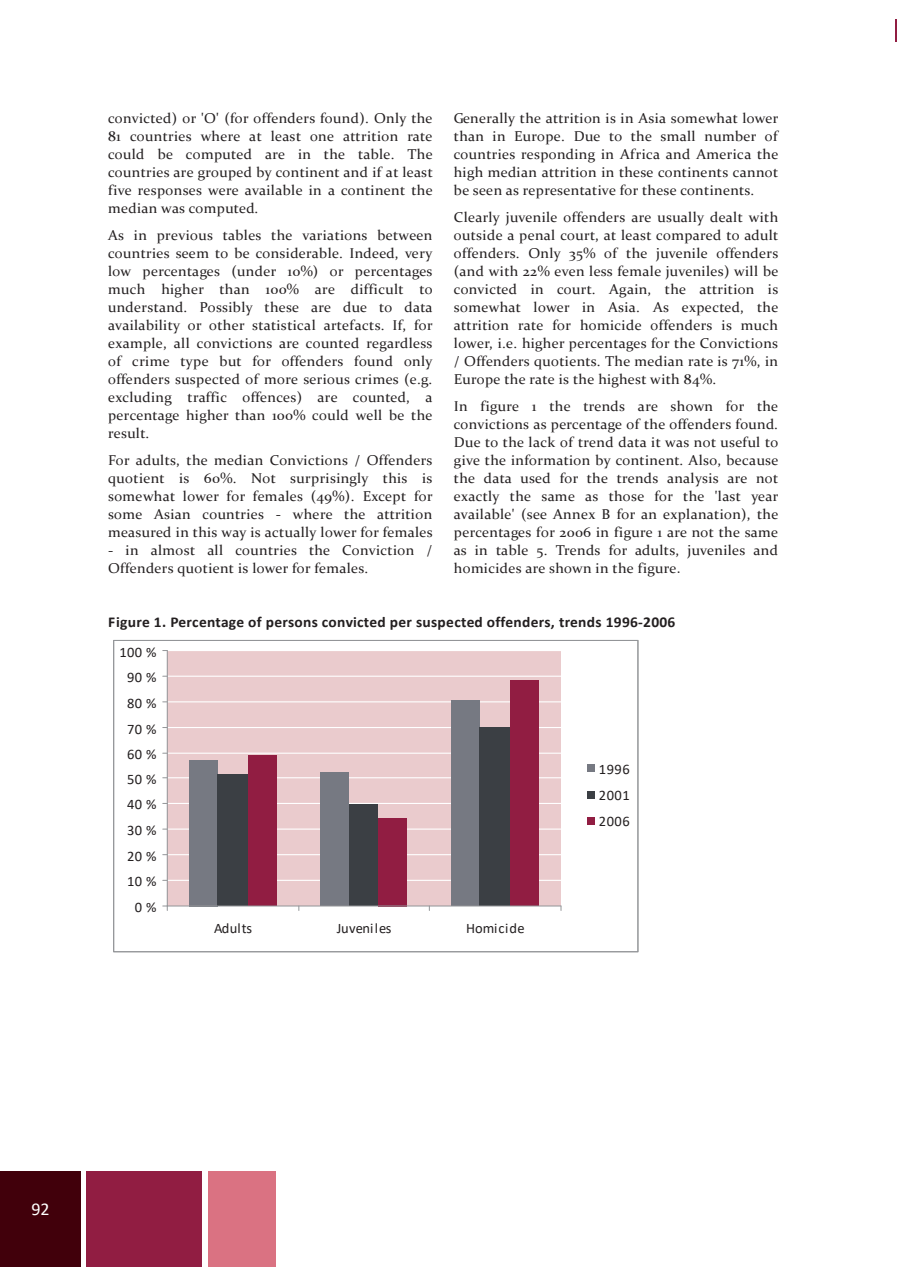
<style>
.page{position:relative;width:897px;height:1267px;background:#fff}
.page>*{position:absolute;margin:0;border:0;box-sizing:border-box;transform-origin:0 0}
.t1{font:18px "Calibri";color:#fff}
.t2{font:700 15px "Calibri";letter-spacing:.015em;color:#231f20}
.t3{font:14.55px/26.2px "Calibri";letter-spacing:.03em;color:#231f20;text-align:justify}
.t4{font:14.55px "Calibri";letter-spacing:.01em;color:#231f20}
.t5{font:14.25px/18px "Constantia";letter-spacing:.02em;color:#231f20;text-align:justify}
.s1{font-family:"Times New Roman";font-size:15px}
</style>
<div class="page">
<div style="left:209px;top:1171px;width:67px;height:95px;background:#da7282"></div>
<div style="left:86px;top:1171px;width:116px;height:95px;background:#911d42"></div>
<div style="left:0;top:1171px;width:80px;height:95px;background:#41000b"></div>
<div style="left:167px;top:650px;width:394px;height:256px;background:#eacbcd"></div>
<hr style="left:167px;top:879px;width:394px;height:1px;background:#fff">
<hr style="left:167px;top:854px;width:394px;height:1px;background:#fff">
<hr style="left:167px;top:828px;width:394px;height:1px;background:#fff">
<hr style="left:167px;top:802px;width:394px;height:2px;background:#fff">
<hr style="left:167px;top:777px;width:394px;height:1px;background:#fff">
<hr style="left:167px;top:752px;width:394px;height:1px;background:#fff">
<hr style="left:167px;top:727px;width:394px;height:1px;background:#fff">
<hr style="left:167px;top:701px;width:394px;height:1px;background:#fff">
<hr style="left:167px;top:675px;width:394px;height:1px;background:#fff">
<hr style="left:167px;top:650px;width:394px;height:1px;background:#fff">
<div style="left:188px;top:760px;width:29px;height:146px;background:#767982"></div>
<div style="left:320px;top:772px;width:29px;height:134px;background:#767982"></div>
<div style="left:450px;top:700px;width:29px;height:206px;background:#767982"></div>
<div style="left:217px;top:774px;width:31px;height:132px;background:#3b3f44"></div>
<div style="left:349px;top:804px;width:29px;height:102px;background:#3b3f44"></div>
<div style="left:479px;top:727px;width:30px;height:179px;background:#3b3f44"></div>
<div style="left:248px;top:755px;width:29px;height:151px;background:#911d42"></div>
<div style="left:378px;top:818px;width:29px;height:88px;background:#911d42"></div>
<div style="left:509px;top:680px;width:29px;height:226px;background:#911d42"></div>
<hr style="left:167px;top:650px;width:1px;height:256px;background:#939598">
<hr style="left:167px;top:905px;width:394px;height:1px;background:#939598">
<svg style="left:163px;top:905px;width:5px;height:5px"></svg>
<div style="left:586px;top:764px;width:8px;height:8px;background:#767982"></div>
<div style="left:586px;top:791px;width:8px;height:8px;background:#3b3f44"></div>
<div style="left:586px;top:816px;width:8px;height:8px;background:#911d42"></div>
<div style="left:114px;top:640px;width:524px;height:311px;border:1px solid #939598"></div>
<svg style="left:895px;top:19px;width:1px;height:23px"></svg>
<p class="t5" style="left:108px;top:108px;width:326px">convicted) or 'O' (for offenders found). Only the 81 countries where at least one attrition rate could be computed are in the table. The countries are grouped by continent and if at least five responses were available in a continent the median was computed.</p>
<p class="t5" style="left:108px;top:225px;width:326px">As in previous tables the variations between countries seem to be considerable. Indeed, very low percentages (under 10%) or percentages much higher than 100% are difficult to understand. Possibly these are due to data availability or other statistical artefacts. If, for example, all convictions are counted regardless of crime type but for offenders found only offenders suspected of more serious crimes (e.g. excluding traffic offences) are counted, a percentage higher than 100% could well be the result.</p>
<p class="t5" style="left:108px;top:450px;width:326px">For adults, the median Convictions / Offenders quotient is 60%. Not surprisingly this is somewhat lower for females (49%). Except for some Asian countries - where the attrition measured in this way is actually lower for females</p>
<p class="t5" style="left:108px;top:540px;width:325px">- in almost all countries the Conviction /<br>Offenders quotient is lower for females.</p>
<p class="t5" style="left:454px;top:108px;width:326px">Generally the attrition is in Asia somewhat lower than in Europe. Due to the small number of countries responding in Africa and America the high median attrition in these continents cannot be seen as representative for these continents.</p>
<p class="t5" style="left:454px;top:207px;width:326px">Clearly juvenile offenders are usually dealt with outside a penal court, at least compared to adult offenders. Only 35% of the juvenile offenders (and with 22% even less female juveniles) will be convicted in court. Again, the attrition is somewhat lower in Asia. As expected, the attrition rate for homicide offenders is much lower, i.e. higher percentages for the Convictions / Offenders quotients. The median rate is 71%, in Europe the rate is the highest with 84%.</p>
<p class="t5" style="left:454px;top:396px;width:326px">In figure 1 the trends are shown for the convictions as percentage of the offenders found.<br>Due to the lack of trend data it was not useful to give the information by continent. Also, because the data used for the trends analysis are not exactly the same as those for the 'last year available' (see Annex B for an explanation), the percentages for 2006 in figure 1 are not the same as in table 5. Trends for adults, juveniles and homicides are shown in the figure<span class="s1">.</span></p>
<p class="t2" style="left:108px;top:611px;width:568px">Figure 1. Percentage of persons convicted per suspected offenders, trends 1996-2006</p>
<p class="t3" style="left:119px;top:638px;width:39px">100 %</p>
<p class="t3" style="left:127px;top:664px;width:31px">90 %</p>
<p class="t3" style="left:127px;top:689px;width:31px">80 %</p>
<p class="t3" style="left:127px;top:715px;width:31px">70 %</p>
<p class="t3" style="left:127px;top:741px;width:31px">60 %</p>
<p class="t3" style="left:127px;top:765px;width:31px">50 %</p>
<p class="t3" style="left:127px;top:791px;width:31px">40 %</p>
<p class="t3" style="left:127px;top:816px;width:31px">30 %</p>
<p class="t3" style="left:127px;top:842px;width:31px">20 %</p>
<p class="t3" style="left:127px;top:868px;width:31px">10 %</p>
<p class="t3" style="left:135px;top:893px;width:23px">0 %</p>
<p class="t3" style="left:214px;top:915px;width:39px">Adults</p>
<p class="t4" style="left:337px;top:918px;width:56px">Juveniles</p>
<p class="t4" style="left:466px;top:918px;width:60px">Homicide</p>
<p class="t3" style="left:599px;top:755px;width:32px">1996<br>2001<br>2006</p>
<p class="t1" style="left:32px;top:1196px;width:20px">92</p>
</div>
